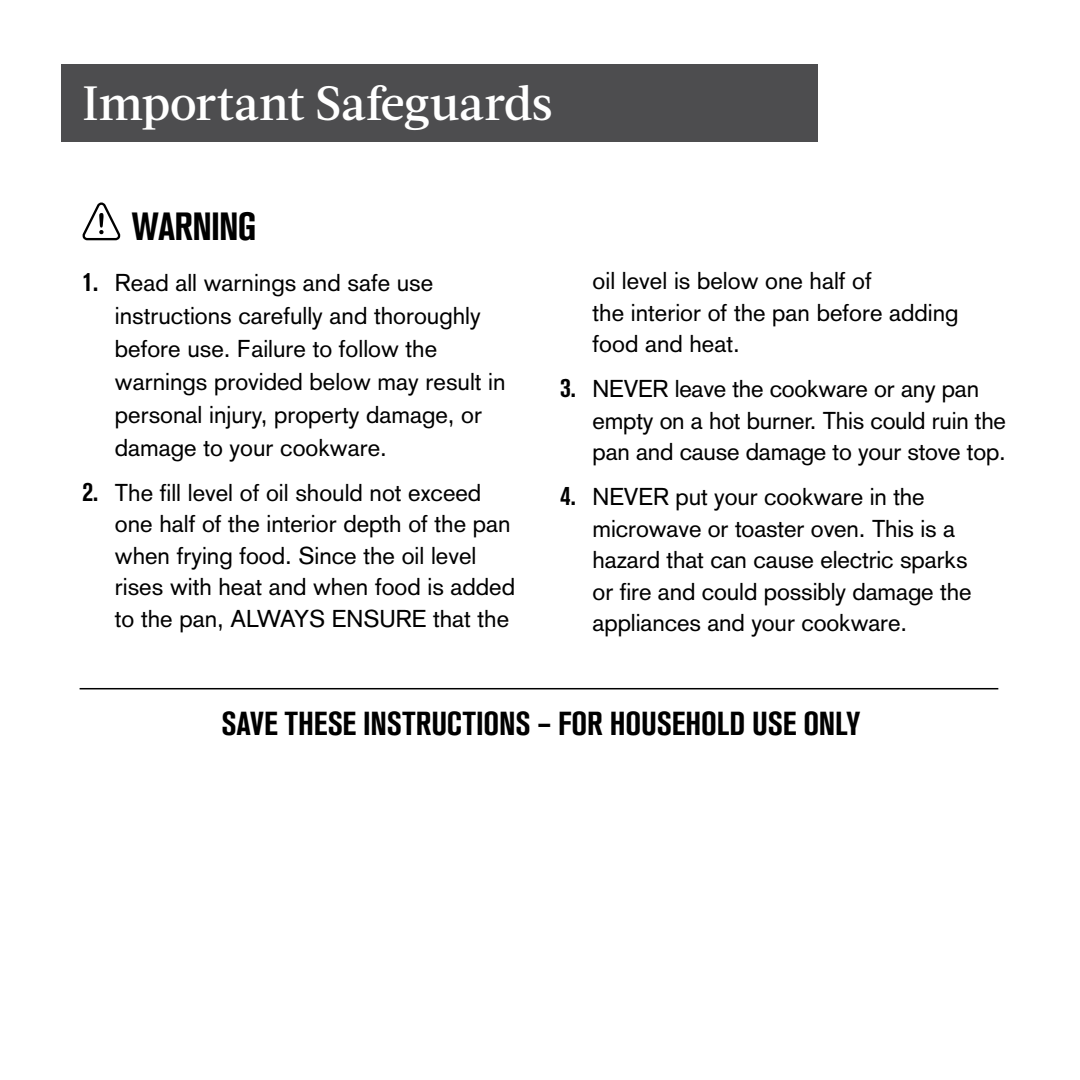
<style>
.page{position:relative;width:1080px;height:1080px;background:#fff}
.page>*{position:absolute;margin:0;border:0;box-sizing:border-box;transform-origin:0 0}
.t1{font:500 48px "Acta";letter-spacing:-.005em;color:#fff}
.t2{font:700 condensed 39px "Akzidenz Grotesk BQ";letter-spacing:-.02em;color:#000}
.t3{font:700 condensed 33px "Akzidenz Grotesk BQ";letter-spacing:-.005em;color:#000}
.t4{font:24px/31.5px "Akzidenz Grotesk";color:#000}
.s1{font-family:"Akzidenz Grotesk BQ";font-weight:700;font-stretch:condensed;font-size:27px}
</style>
<div class="page">
<div style="left:62px;top:64px;width:756px;height:78px;background:#4d4d4f"></div>
<hr style="left:80px;top:688px;width:918px;height:1px;background:#000">
<svg style="left:82px;top:202px;width:39px;height:38px"></svg>
<h1 class="t1" style="left:82px;top:75px;width:472px">Important Safeguards</h1>
<h2 class="t2" style="left:131px;top:204px;width:127px">WARNING</h2>
<p class="t4" style="left:115px;top:266px;width:392px;line-height:33px;text-indent:-32px"><span class="s1">1.</span> Read all warnings and safe use instructions carefully and thoroughly before use. Failure to follow the warnings provided below may result in personal injury, property damage, or damage to your cookware.</p>
<p class="t4" style="left:115px;top:477px;width:402px;text-indent:-32px"><span class="s1">2.</span> The fill level of oil should not exceed one half of the interior depth of the pan when frying food. Since the oil level rises with heat and when food is added to the pan, ALWAYS ENSURE that the</p>
<p class="t4" style="left:593px;top:265px;width:367px">oil level is below one half of<br>the interior of the pan before adding food and heat.</p>
<p class="t4" style="left:593px;top:373px;width:415px;text-indent:-32px"><span class="s1">3.</span> NEVER leave the cookware or any pan empty on a hot burner. This could ruin the pan and cause damage to your stove top.</p>
<p class="t4" style="left:593px;top:481px;width:380px;text-indent:-32px"><span class="s1">4.</span> NEVER put your cookware in the microwave or toaster oven. This is a hazard that can cause electric sparks or fire and could possibly damage the appliances and your cookware.</p>
<h3 class="t3" style="left:221px;top:705px;width:640px">SAVE THESE INSTRUCTIONS – FOR HOUSEHOLD USE ONLY</h3>
</div>
